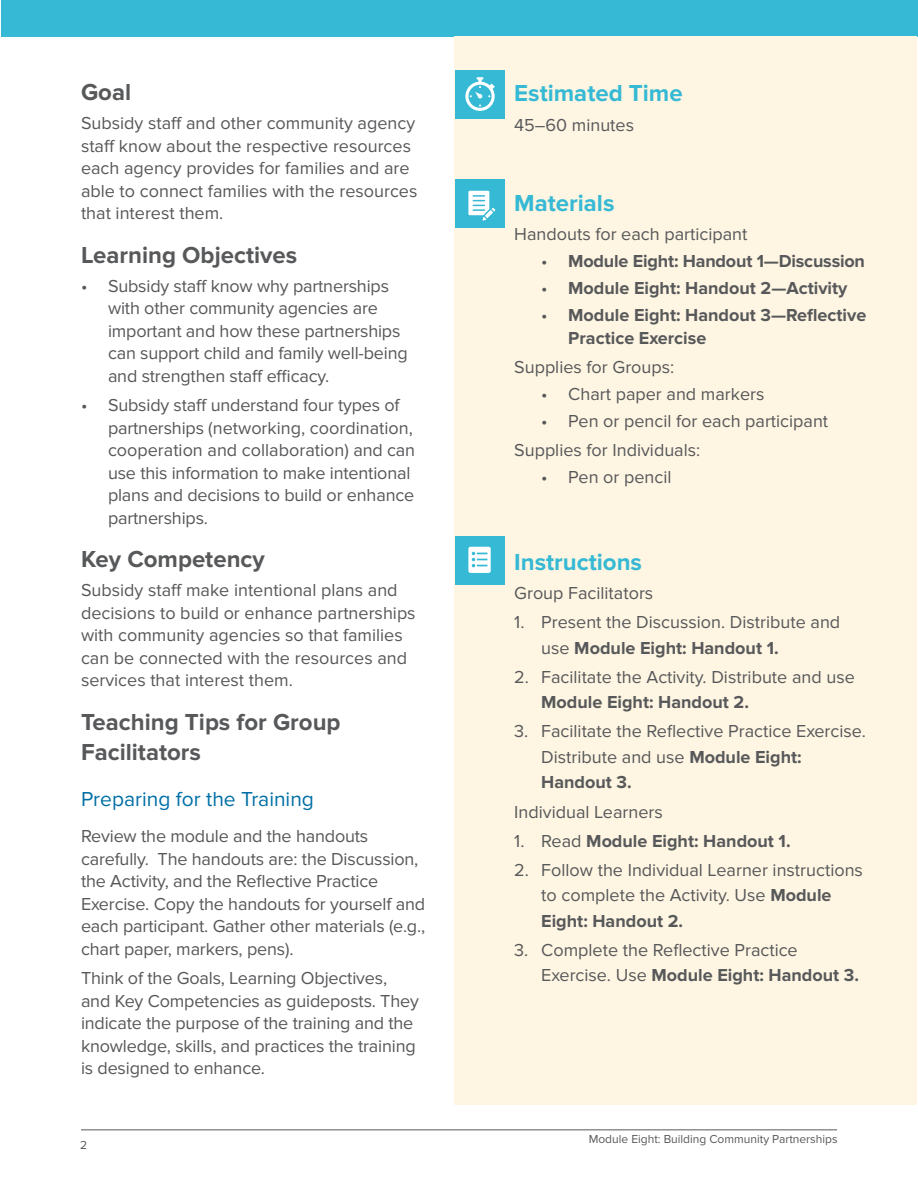
<style>
.page{position:relative;width:918px;height:1188px;background:#fff}
.page>*{position:absolute;margin:0;border:0;box-sizing:border-box;transform-origin:0 0}
.t1{font:700 24px/30px "Proxima Nova";color:#57585a}
.t2{font:700 24px "Proxima Nova";color:#35b9d4}
.t3{font:21px "Proxima Nova";color:#006fa6}
.t4{font:18px/22.5px "Proxima Nova";color:#57585a}
.t5{font:700 18px/22.5px "Proxima Nova";color:#57585a}
.t6{font:12px "Proxima Nova";color:#57585a}
.s1{font-weight:400}
.s2{font-weight:700}
</style>
<div class="page">
<hr style="left:81px;top:1129px;width:756px;height:1px;background:#57585a">
<div style="left:2px;top:0;width:916px;height:37px;background:#35b9d4"></div>
<div style="left:455px;top:37px;width:462px;height:1068px;background:#fef5e2"></div>
<div style="left:455px;top:70px;width:49px;height:48px;background:#35b9d4"></div>
<svg style="left:465px;top:77px;width:30px;height:34px"></svg>
<div style="left:455px;top:180px;width:49px;height:48px;background:#35b9d4"></div>
<svg style="left:468px;top:191px;width:27px;height:30px"></svg>
<div style="left:455px;top:537px;width:49px;height:48px;background:#35b9d4"></div>
<svg style="left:468px;top:547px;width:23px;height:26px"></svg>
<h2 class="t1" style="left:81px;top:78px;width:52px">Goal</h2>
<p class="t4" style="left:81px;top:112px;width:338px">Subsidy staff and other community agency staff know about the respective resources each agency provides for families and are able to connect families with the resources that interest them.</p>
<h2 class="t1" style="left:81px;top:240px;width:218px">Learning Objectives</h2>
<p class="t4" style="left:108px;top:275px;width:301px;text-indent:-27px">• Subsidy staff know why partnerships with other community agencies are important and how these partnerships can support child and family well-being and strengthen staff efficacy.</p>
<p class="t4" style="left:108px;top:394px;width:309px;text-indent:-27px">• Subsidy staff understand four types of partnerships (networking, coordination, cooperation and collaboration) and can use this information to make intentional plans and decisions to build or enhance partnerships.</p>
<h2 class="t1" style="left:81px;top:545px;width:185px">Key Competency</h2>
<p class="t4" style="left:81px;top:579px;width:336px">Subsidy staff make intentional plans and decisions to build or enhance partnerships with community agencies so that families can be connected with the resources and services that interest them.</p>
<h2 class="t1" style="left:81px;top:708px;width:261px">Teaching Tips for Group<br>Facilitators</h2>
<h3 class="t3" style="left:81px;top:787px;width:234px">Preparing for the Training</h3>
<p class="t4" style="left:81px;top:825px;width:346px">Review the module and the handouts carefully. The handouts are: the Discussion, the Activity, and the Reflective Practice Exercise. Copy the handouts for yourself and each participant. Gather other materials (e.g., chart paper, markers, pens).</p>
<p class="t4" style="left:81px;top:967px;width:339px">Think of the Goals, Learning Objectives, and Key Competencies as guideposts. They indicate the purpose of the training and the knowledge, skills, and practices the training is designed to enhance.</p>
<p class="t6" style="left:80px;top:1138px;width:9px">2</p>
<h4 class="t2" style="left:514px;top:80px;width:170px">Estimated Time</h4>
<p class="t4" style="left:514px;top:114px;width:121px">45–60 minutes</p>
<h4 class="t2" style="left:514px;top:189px;width:102px">Materials</h4>
<p class="t4" style="left:514px;top:223px;width:235px">Handouts for each participant</p>
<p class="t5" style="left:541px;top:250px;width:325px"><span class="s1">•</span> Module Eight: Handout 1—Discussion</p>
<p class="t5" style="left:541px;top:277px;width:308px"><span class="s1">•</span> Module Eight: Handout 2—Activity</p>
<p class="t5" style="left:568px;top:304px;width:300px;text-indent:-27px"><span class="s1">•</span> Module Eight: Handout 3—Reflective<br>Practice Exercise</p>
<p class="t4" style="left:514px;top:356px;width:162px">Supplies for Groups:</p>
<p class="t4" style="left:541px;top:383px;width:225px">• Chart paper and markers</p>
<p class="t4" style="left:541px;top:410px;width:289px">• Pen or pencil for each participant</p>
<p class="t4" style="left:514px;top:439px;width:188px">Supplies for Individuals:</p>
<p class="t4" style="left:541px;top:466px;width:132px">• Pen or pencil</p>
<h4 class="t2" style="left:514px;top:548px;width:129px">Instructions</h4>
<p class="t4" style="left:514px;top:582px;width:141px">Group Facilitators</p>
<p class="t4" style="left:541px;top:610px;width:301px;line-height:25.5px;text-indent:-27px">1. Present the Discussion. Distribute and use <span class="s2">Module Eight: Handout 1.</span></p>
<p class="t4" style="left:541px;top:664px;width:315px;line-height:25.5px;text-indent:-27px">2. Facilitate the Activity. Distribute and use<br><span class="s2">Module Eight: Handout 2.</span></p>
<p class="t4" style="left:541px;top:719px;width:326px;line-height:25.5px;text-indent:-27px">3. Facilitate the Reflective Practice Exercise.<br>Distribute and use <span class="s2">Module Eight:<br>Handout 3.</span></p>
<p class="t4" style="left:514px;top:801px;width:150px">Individual Learners</p>
<p class="t5" style="left:514px;top:830px;width:278px"><span class="s1">1. Read</span> Module Eight: Handout 1.</p>
<p class="t4" style="left:541px;top:857px;width:323px;line-height:25.5px;text-indent:-27px">2. Follow the Individual Learner instructions to complete the Activity. Use <span class="s2">Module<br>Eight: Handout 2.</span></p>
<p class="t4" style="left:541px;top:937px;width:319px;line-height:25.5px;text-indent:-27px">3. Complete the Reflective Practice<br>Exercise. Use <span class="s2">Module Eight: Handout 3.</span></p>
<p class="t6" style="left:589px;top:1133px;width:250px">Module Eight: Building Community Partnerships</p>
</div>
